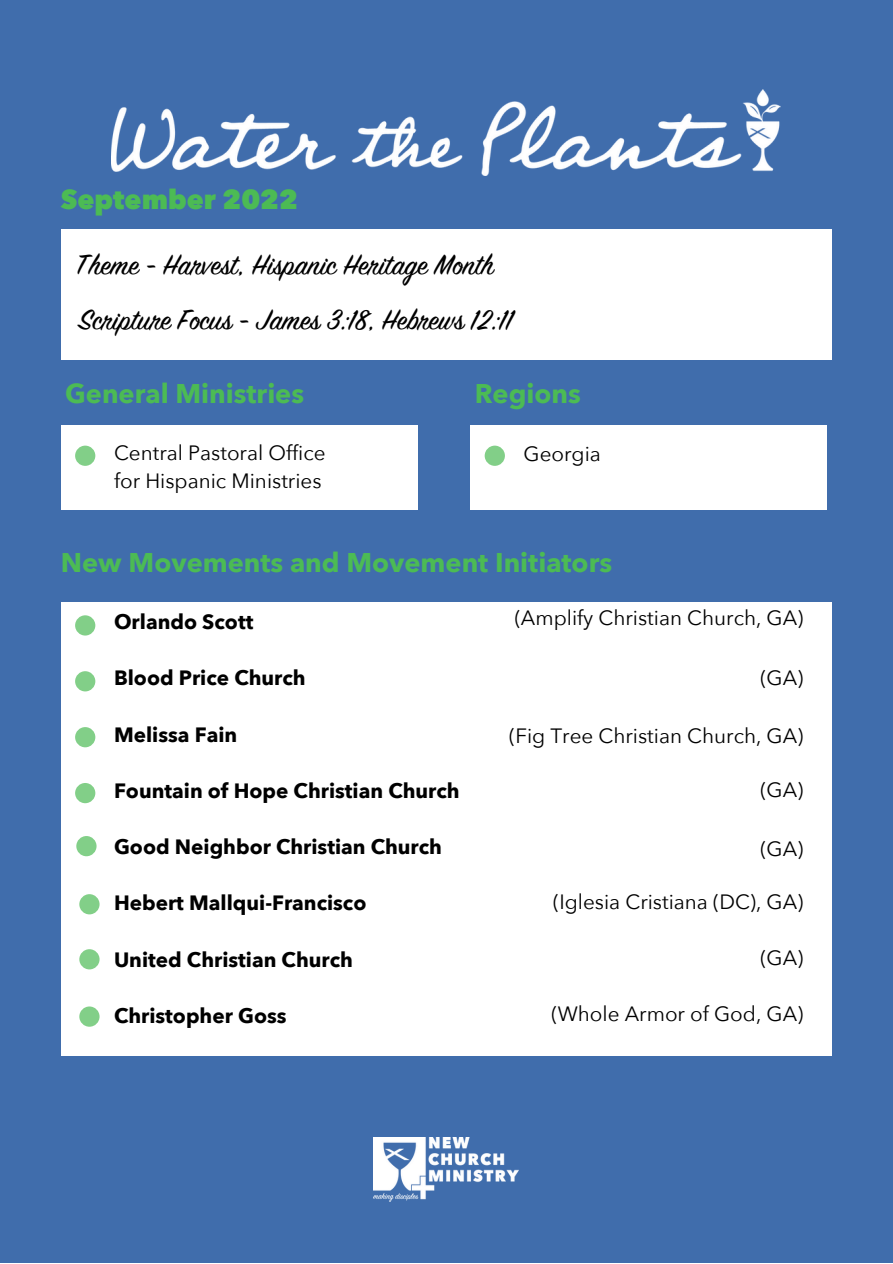
<style>
.page{position:relative;width:893px;height:1264px;background:#fff}
.page>*{position:absolute;margin:0;border:0;box-sizing:border-box;transform-origin:0 0}
.t1{font:31.5px/54.3px "Sign Painter House Script";color:#000}
.t2{font:700 27px "Avenir Next";color:#4cbb54}
.t3{font:800 27px "Avenir Next";color:#4cbb54}
.t4{font:20.7px/28px "Avenir Next";color:#000}
.t5{font:700 20.7px "Avenir Next";color:#000}
</style>
<div class="page">
<div style="left:0;top:0;width:892px;height:1262px;background:#406dac"></div>
<div style="left:470px;top:425px;width:357px;height:84px;background:#fff"></div>
<svg style="left:484px;top:445px;width:21px;height:21px"></svg>
<img style="left:112px;top:89px;width:668px;height:87px">
<div style="left:61px;top:229px;width:770px;height:131px;background:#fff"></div>
<div style="left:61px;top:425px;width:356px;height:84px;background:#fff"></div>
<div style="left:75px;top:445px;width:20px;height:21px;background:#82cf88;border-radius:50%"></div>
<div style="left:61px;top:602px;width:770px;height:453px;background:#fff"></div>
<div style="left:75px;top:615px;width:20px;height:20px;background:#82cf88;border-radius:50%"></div>
<div style="left:75px;top:671px;width:20px;height:20px;background:#82cf88;border-radius:50%"></div>
<div style="left:75px;top:727px;width:20px;height:20px;background:#82cf88;border-radius:50%"></div>
<div style="left:75px;top:783px;width:20px;height:20px;background:#82cf88;border-radius:50%"></div>
<div style="left:76px;top:836px;width:21px;height:20px;background:#82cf88;border-radius:50%"></div>
<div style="left:79px;top:894px;width:21px;height:20px;background:#82cf88;border-radius:50%"></div>
<div style="left:79px;top:949px;width:21px;height:20px;background:#82cf88;border-radius:50%"></div>
<div style="left:79px;top:1006px;width:21px;height:20px;background:#82cf88;border-radius:50%"></div>
<img style="left:373px;top:1137px;width:145px;height:64px">
<h2 class="t3" style="left:61px;top:182px;width:239px">September 2022</h2>
<h1 class="t1" style="left:76px;top:239px;width:438px">Theme - Harvest, Hispanic Heritage Month<br>Scripture Focus - James 3:18, Hebrews 12:11</h1>
<h2 class="t2" style="left:65px;top:376px;width:240px">General Ministries</h2>
<h2 class="t2" style="left:474px;top:376px;width:108px">Regions</h2>
<p class="t4" style="left:114px;top:439px;width:213px">Central Pastoral Office for Hispanic Ministries</p>
<p class="t4" style="left:523px;top:440px;width:79px">Georgia</p>
<h2 class="t2" style="left:61px;top:545px;width:552px">New Movements and Movement Initiators</h2>
<p class="t5" style="left:114px;top:608px;width:141px">Orlando Scott</p>
<p class="t5" style="left:114px;top:664px;width:193px">Blood Price Church</p>
<p class="t5" style="left:114px;top:721px;width:125px">Melissa Fain</p>
<p class="t5" style="left:114px;top:777px;width:347px">Fountain of Hope Christian Church</p>
<p class="t5" style="left:114px;top:833px;width:329px">Good Neighbor Christian Church</p>
<p class="t5" style="left:114px;top:889px;width:254px">Hebert Mallqui-Francisco</p>
<p class="t5" style="left:114px;top:945px;width:240px">United Christian Church</p>
<p class="t5" style="left:114px;top:1002px;width:174px">Christopher Goss</p>
<p class="t4" style="left:514px;top:604px;width:290px">(Amplify Christian Church, GA)</p>
<p class="t4" style="left:760px;top:664px;width:44px">(GA)</p>
<p class="t4" style="left:509px;top:722px;width:296px">(Fig Tree Christian Church, GA)</p>
<p class="t4" style="left:760px;top:776px;width:44px">(GA)</p>
<p class="t4" style="left:760px;top:835px;width:44px">(GA)</p>
<p class="t4" style="left:553px;top:888px;width:252px">(Iglesia Cristiana (DC), GA)</p>
<p class="t4" style="left:760px;top:944px;width:44px">(GA)</p>
<p class="t4" style="left:551px;top:1000px;width:253px">(Whole Armor of God, GA)</p>
</div>
